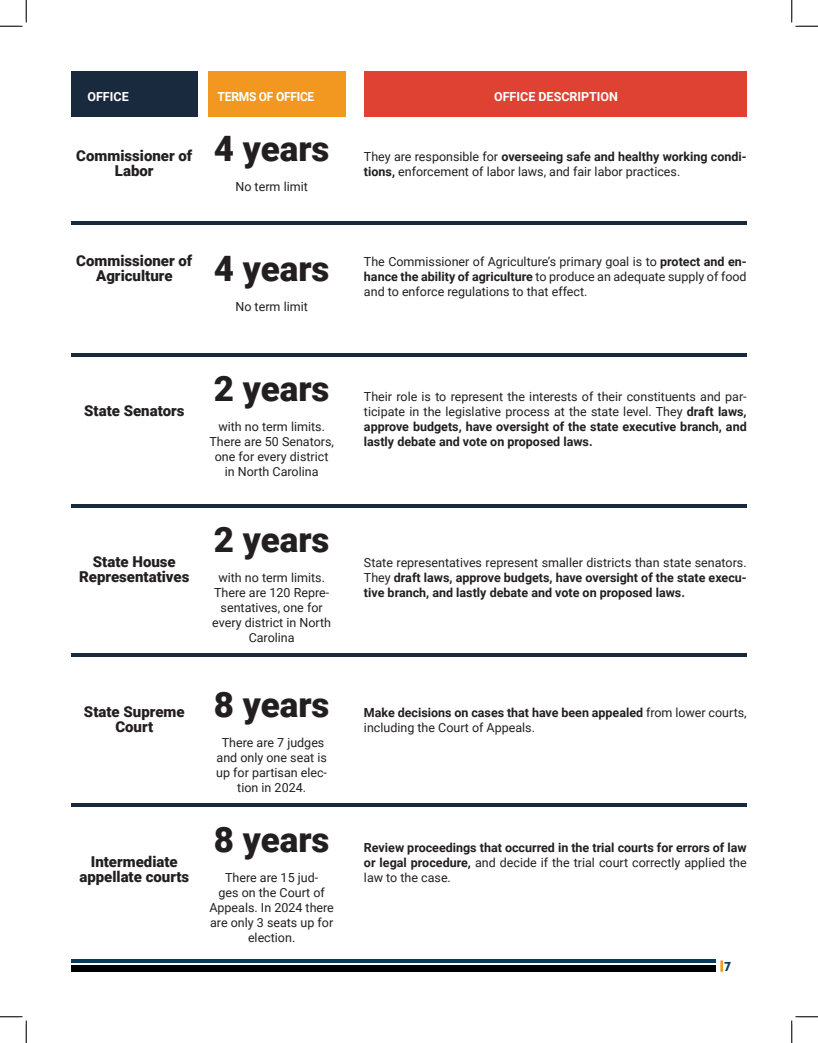
<style>
.page{position:relative;width:818px;height:1043px;background:#fff}
.page>*{position:absolute;margin:0;border:0;box-sizing:border-box;transform-origin:0 0}
.t1{font:900 35px "Roboto";color:#231f20}
.t2{font:900 15px/15px "Roboto";color:#231f20;text-align:center}
.t3{font:12.5px/15px "Roboto";color:#231f20;text-align:center}
.t4{font:700 12.5px/15px "Roboto";color:#231f20;text-align:justify}
.t5{font:700 12.5px "Roboto";color:#fff}
.t6{font:700 12.5px "Roboto";letter-spacing:-.02em;color:#fff;scale:.96 1}
.t7{font:700 12.5px "Azo Sans";color:#073c5c}
.s1{font-weight:700}
.s2{font-weight:400}
</style>
<div class="page">
<svg style="left:720px;top:960px;width:3px;height:11px"></svg>
<div style="left:71px;top:965px;width:645px;height:6px;background:#000"></div>
<hr style="left:71px;top:959px;width:645px;height:4px;background:#073c5c">
<hr style="left:71px;top:221px;width:675px;height:4px;background:#19293e">
<hr style="left:71px;top:353px;width:675px;height:3px;background:#19293e">
<hr style="left:71px;top:504px;width:675px;height:4px;background:#19293e">
<hr style="left:71px;top:653px;width:675px;height:3px;background:#19293e">
<hr style="left:71px;top:803px;width:675px;height:3px;background:#19293e">
<div style="left:71px;top:71px;width:126px;height:45px;background:#19293e"></div>
<div style="left:209px;top:71px;width:137px;height:45px;background:#f2971f"></div>
<div style="left:364px;top:71px;width:382px;height:45px;background:#df4132"></div>
<svg style="left:0;top:0;width:27px;height:27px"></svg>
<svg style="left:0;top:1016px;width:27px;height:26px"></svg>
<svg style="left:791px;top:0;width:27px;height:27px"></svg>
<svg style="left:791px;top:1016px;width:27px;height:26px"></svg>
<p class="t5" style="left:87px;top:88px;width:43px">OFFICE</p>
<p class="t6" style="left:218px;top:88px;width:102px">TERMS OF OFFICE</p>
<p class="t5" style="left:494px;top:88px;width:125px">OFFICE DESCRIPTION</p>
<p class="t2" style="left:76px;top:148px;width:118px">Commissioner of<br>Labor</p>
<p class="t1" style="left:214px;top:124px;width:117px">4 years</p>
<p class="t3" style="left:235px;top:179px;width:74px">No term limit</p>
<p class="t2" style="left:76px;top:253px;width:118px">Commissioner of<br>Agriculture</p>
<p class="t1" style="left:214px;top:244px;width:117px">4 years</p>
<p class="t3" style="left:235px;top:299px;width:74px">No term limit</p>
<p class="t2" style="left:84px;top:403px;width:102px">State Senators</p>
<p class="t2" style="left:93px;top:553px;width:84px">State House</p>
<p class="t2" style="left:79px;top:568px;width:112px">Representatives</p>
<p class="t2" style="left:84px;top:703px;width:102px">State Supreme</p>
<p class="t2" style="left:115px;top:718px;width:39px">Court</p>
<p class="t2" style="left:91px;top:853px;width:88px">Intermediate</p>
<p class="t2" style="left:79px;top:868px;width:111px">appellate courts</p>
<p class="t1" style="left:214px;top:364px;width:117px">2 years</p>
<p class="t3" style="left:209px;top:419px;width:126px">with no term limits.<br>There are 50 Senators, one for every district in North Carolina</p>
<p class="t1" style="left:214px;top:514px;width:117px">2 years</p>
<p class="t3" style="left:212px;top:569px;width:120px">with no term limits.<br>There are 120 Repre&shy;sentatives, one for every district in North<br>Carolina</p>
<p class="t1" style="left:214px;top:679px;width:117px">8 years</p>
<p class="t3" style="left:216px;top:734px;width:112px">There are 7 judges and only one seat is up for partisan elec&shy;tion in 2024.</p>
<p class="t1" style="left:214px;top:814px;width:117px">8 years</p>
<p class="t3" style="left:209px;top:869px;width:126px">There are 15 jud-<br>ges on the Court of<br>Appeals. In 2024 there are only 3 seats up for</p>
<p class="t3" style="left:248px;top:929px;width:49px">election.</p>
<p class="t3" style="left:364px;top:149px;width:384px;text-align:left">They are responsible for <span class="s1">overseeing safe and healthy working condi&shy;tions,</span> enforcement of labor laws, and fair labor practices.</p>
<p class="t3" style="left:364px;top:254px;width:384px;text-align:justify">The Commissioner of Agriculture’s primary goal is to <span class="s1">protect and en&shy;hance the ability of agriculture</span> to produce an adequate supply of food and to enforce regulations to that effect.</p>
<p class="t3" style="left:364px;top:389px;width:384px;text-align:justify">Their role is to represent the interests of their constituents and par&shy;ticipate in the legislative process at the state level. They <span class="s1">draft laws, approve budgets, have oversight of the state executive branch, and lastly debate and vote on proposed laws.</span></p>
<p class="t4" style="left:364px;top:554px;width:384px"><span class="s2">State representatives represent smaller districts than state senators.<br>They</span> draft laws, approve budgets, have oversight of the state execu&shy;tive branch, and lastly debate and vote on proposed laws.</p>
<p class="t3" style="left:364px;top:704px;width:384px;text-align:left"><span class="s1">Make decisions on cases that have been appealed</span> from lower courts, including the Court of Appeals.</p>
<p class="t4" style="left:364px;top:839px;width:384px">Review proceedings that occurred in the trial courts for errors of law or legal procedure, <span class="s2">and decide if the trial court correctly applied the law to the case.</span></p>
<p class="t7" style="left:724px;top:958px;width:9px">7</p>
</div>
